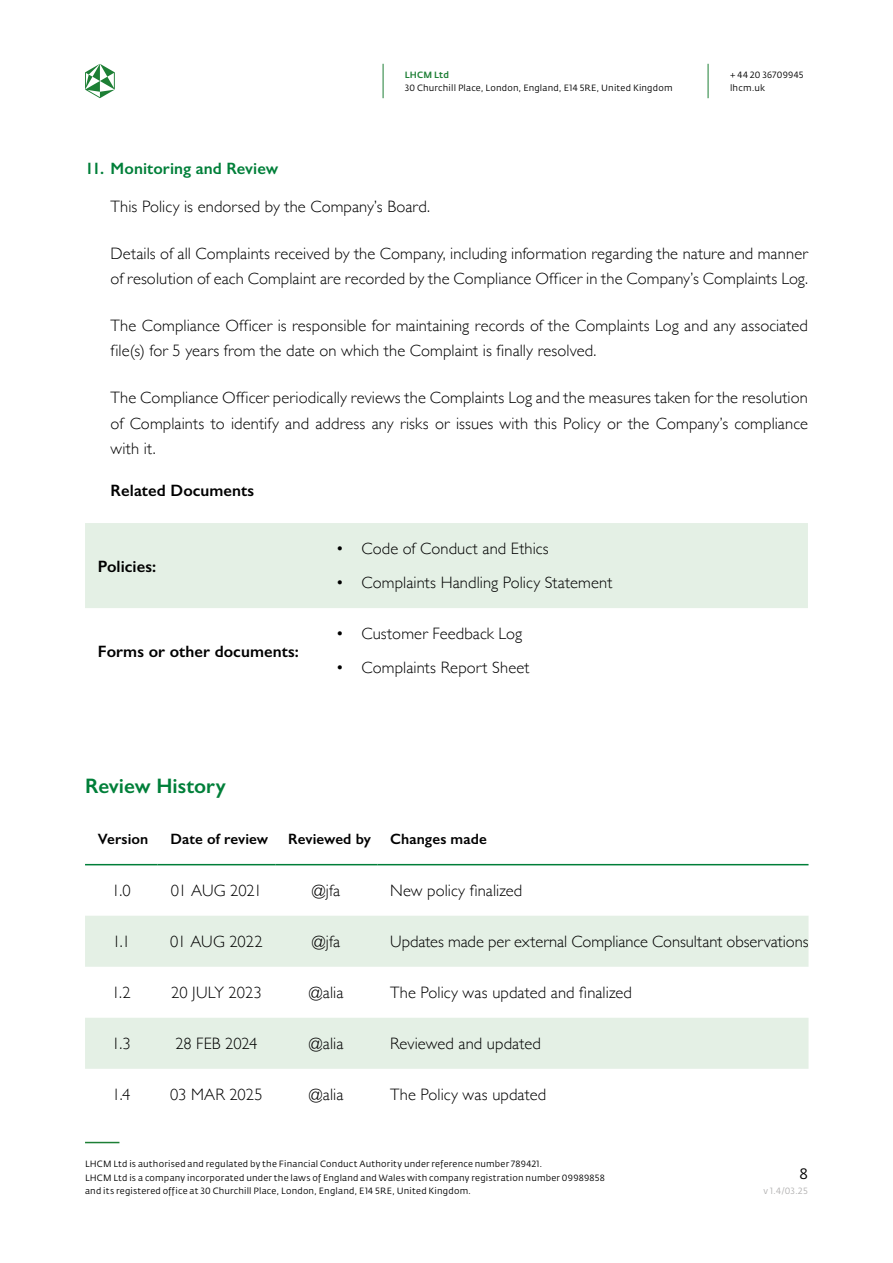
<style>
.page{position:relative;width:893px;height:1263px;background:#fff}
.page>*{position:absolute;margin:0;border:0;box-sizing:border-box;transform-origin:0 0}
.t1{font:600 21px "Gill Sans";color:#007f39}
.t2{font:300 16.5px/25.5px "Gill Sans";letter-spacing:.005em;color:#000}
.t3{font:600 16.5px "Gill Sans";letter-spacing:.005em;color:#000}
.t4{font:600 16.5px "Gill Sans";letter-spacing:.005em;color:#007f39}
.t5{font:600 15px "Gill Sans";letter-spacing:.01em;color:#000}
.t6{font:15px "Fedra Sans Pro";color:#000}
.t7{font:9px/13.5px "Fedra Sans Pro";letter-spacing:.02em;color:#000}
.t8{font:9px "Fedra Sans Pro";color:#b3b2b2}
.t9{font:500 9px "Fedra Sans Pro";letter-spacing:.02em;color:#1d7f35}
</style>
<div class="page">
<hr style="left:383px;top:64px;width:1px;height:34px;background:#1d7f35">
<hr style="left:708px;top:64px;width:1px;height:34px;background:#1d7f35">
<svg style="left:85px;top:64px;width:30px;height:34px"></svg>
<hr style="left:85px;top:1142px;width:34px;height:1px;background:#1d7f35">
<div style="left:85px;top:523px;width:723px;height:85px;background:#e4f0e5"></div>
<svg style="left:85px;top:865px;width:723px;height:1px"></svg>
<svg style="left:85px;top:916px;width:723px;height:153px;fill:#e4f0e5"></svg>
<hr style="left:85px;top:864px;width:73px;height:1px;background:#007f39">
<hr style="left:158px;top:864px;width:117px;height:1px;background:#007f39">
<hr style="left:275px;top:864px;width:102px;height:1px;background:#007f39">
<hr style="left:377px;top:864px;width:431px;height:1px;background:#007f39">
<p class="t9" style="left:405px;top:69px;width:46px">LHCM Ltd</p>
<p class="t7" style="left:405px;top:81px;width:269px">30 Churchill Place, London, England, E14 5RE, United Kingdom</p>
<p class="t7" style="left:730px;top:68px;width:75px">+ 44 20 36709945 lhcm.uk</p>
<p class="t4" style="left:85px;top:158px;width:195px">11. Monitoring and Review</p>
<p class="t2" style="left:111px;top:193px;width:321px">This Policy is endorsed by the Company’s Board.</p>
<p class="t2" style="left:111px;top:240px;width:699px">Details of all Complaints received by the Company, including information regarding the nature and manner of resolution of each Complaint are recorded by the Compliance Officer in the Company’s Complaints Log.</p>
<p class="t2" style="left:111px;top:312px;width:699px">The Compliance Officer is responsible for maintaining records of the Complaints Log and any associated file(s) for 5 years from the date on which the Complaint is finally resolved.</p>
<p class="t2" style="left:111px;top:384px;width:699px;text-align:justify">The Compliance Officer periodically reviews the Complaints Log and the measures taken for the resolution of Complaints to identify and address any risks or issues with this Policy or the Company’s compliance with it.</p>
<p class="t3" style="left:111px;top:481px;width:145px">Related Documents</p>
<p class="t3" style="left:98px;top:556px;width:60px">Policies:</p>
<p class="t3" style="left:98px;top:641px;width:203px">Forms or other documents:</p>
<p class="t2" style="left:336px;top:535px;width:214px">• Code of Conduct and Ethics</p>
<p class="t2" style="left:336px;top:569px;width:278px">• Complaints Handling Policy Statement</p>
<p class="t2" style="left:336px;top:620px;width:188px">• Customer Feedback Log</p>
<p class="t2" style="left:336px;top:654px;width:195px">• Complaints Report Sheet</p>
<p class="t1" style="left:85px;top:773px;width:142px">Review History</p>
<p class="t5" style="left:98px;top:829px;width:52px">Version</p>
<p class="t5" style="left:170px;top:829px;width:99px">Date of review</p>
<p class="t5" style="left:288px;top:829px;width:84px">Reviewed by</p>
<p class="t5" style="left:390px;top:829px;width:98px">Changes made</p>
<p class="t2" style="left:112px;top:877px;width:20px">1.0</p>
<p class="t2" style="left:171px;top:877px;width:93px">01 AUG 2021</p>
<p class="t2" style="left:312px;top:877px;width:30px">@jfa</p>
<p class="t2" style="left:390px;top:877px;width:134px">New policy finalized</p>
<p class="t2" style="left:112px;top:928px;width:19px">1.1</p>
<p class="t2" style="left:170px;top:928px;width:94px">01 AUG 2022</p>
<p class="t2" style="left:312px;top:928px;width:30px">@jfa</p>
<p class="t2" style="left:390px;top:928px;width:420px">Updates made per external Compliance Consultant observations</p>
<p class="t2" style="left:112px;top:979px;width:21px">1.2</p>
<p class="t2" style="left:171px;top:979px;width:92px">20 JULY 2023</p>
<p class="t2" style="left:309px;top:979px;width:36px">@alia</p>
<p class="t2" style="left:390px;top:979px;width:243px">The Policy was updated and finalized</p>
<p class="t2" style="left:112px;top:1030px;width:21px">1.3</p>
<p class="t2" style="left:175px;top:1030px;width:84px">28 FEB 2024</p>
<p class="t2" style="left:309px;top:1030px;width:36px">@alia</p>
<p class="t2" style="left:390px;top:1030px;width:152px">Reviewed and updated</p>
<p class="t2" style="left:112px;top:1081px;width:20px">1.4</p>
<p class="t2" style="left:170px;top:1081px;width:94px">03 MAR 2025</p>
<p class="t2" style="left:309px;top:1081px;width:36px">@alia</p>
<p class="t2" style="left:390px;top:1081px;width:158px">The Policy was updated</p>
<p class="t7" style="left:85px;top:1157px;width:521px">LHCM Ltd is authorised and regulated by the Financial Conduct Authority under reference number 789421.<br>LHCM Ltd is a company incorporated under the laws of England and Wales with company registration number 09989858 and its registered office at 30 Churchill Place, London, England, E14 5RE, United Kingdom.</p>
<p class="t6" style="left:799px;top:1164px;width:10px">8</p>
<p class="t8" style="left:763px;top:1185px;width:46px">v 1.4/03.25</p>
</div>
